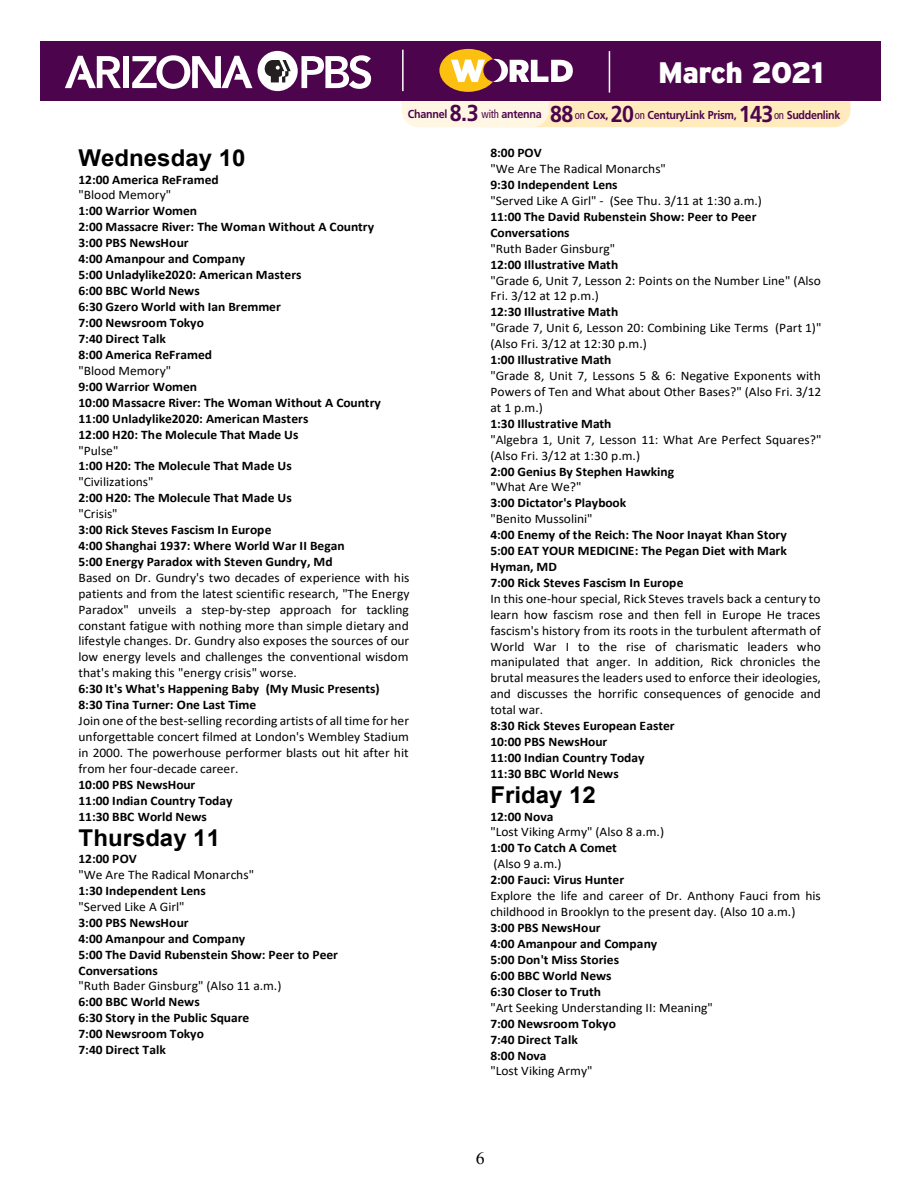
<style>
.page{position:relative;width:918px;height:1188px;background:#fff}
.page>*{position:absolute;margin:0;border:0;box-sizing:border-box;transform-origin:0 0}
.t1{font:900 29.7px "PBS Explorer";letter-spacing:-.03em;color:#fff}
.t2{font:700 23.25px "Arial";color:#000;scale:1.04 1}
.t3{font:17.4px "Times New Roman";color:#000;scale:1.04 1}
.t4{font:13.05px/15.9px "Calibri";color:#000;scale:1.04 1}
.t5{font:700 13.05px/15.9px "Calibri";color:#000;scale:1.04 1}
.t6{font:700 11.55px "Frutiger LT Std";letter-spacing:-.03em;color:#4c054c;scale:.93 1}
.s1{font-size:23.1px}
.s2{font-weight:400;font-stretch:condensed}
.s3{font-weight:400}
.s4{font-weight:700}
</style>
<div class="page">
<div style="left:41px;top:41px;width:840px;height:60px;background:#4c054c"></div>
<svg style="left:65px;top:56px;width:56px;height:32px"></svg>
<div style="left:123px;top:56px;width:6px;height:32px;background:#fff"></div>
<svg style="left:132px;top:55px;width:120px;height:34px"></svg>
<svg style="left:258px;top:51px;width:113px;height:40px"></svg>
<svg style="left:402px;top:49px;width:449px;height:78px"></svg>
<p class="t6" style="left:408px;top:108px;width:145px">Channel <span class="s1">8.3</span> <span class="s2">with</span> antenna</p>
<h1 class="t1" style="left:658px;top:55px;width:167px">March 2021</h1>
<p class="t6" style="left:550px;top:108px;width:314px"><span class="s1">88</span> <span class="s2">on</span> Cox, <span class="s1">20</span><span class="s2">on</span> CenturyLink Prism, <span class="s1">143</span><span class="s2">on</span> Suddenlink</p>
<p class="t2" style="left:79px;top:143px;width:162px">Wednesday 10</p>
<p class="t5" style="left:79px;top:171px;width:320px">12:00 America ReFramed<br><span class="s3">"Blood Memory"<br></span>1:00 Warrior Women<br>2:00 Massacre River: The Woman Without A Country<br>3:00 PBS NewsHour<br>4:00 Amanpour and Company<br>5:00 Unladylike2020: American Masters<br>6:00 BBC World News<br>6:30 Gzero World with Ian Bremmer<br>7:00 Newsroom Tokyo<br>7:40 Direct Talk<br>8:00 America ReFramed<br><span class="s3">"Blood Memory"<br></span>9:00 Warrior Women<br>10:00 Massacre River: The Woman Without A Country 11:00 Unladylike2020: American Masters<br>12:00 H20: The Molecule That Made Us<br><span class="s3">"Pulse"<br></span>1:00 H20: The Molecule That Made Us<br><span class="s3">"Civilizations"<br></span>2:00 H20: The Molecule That Made Us<br><span class="s3">"Crisis"<br></span>3:00 Rick Steves Fascism In Europe<br>4:00 Shanghai 1937: Where World War II Began<br>5:00 Energy Paradox with Steven Gundry, Md<br><span class="s3">Based on Dr. Gundry's two decades of experience with his patients and from the latest scientific research, "The Energy Paradox" unveils a step-by-step approach for tackling constant fatigue with nothing more than simple dietary and lifestyle changes. Dr. Gundry also exposes the sources of our low energy levels and challenges the conventional wisdom that's making this "energy crisis" worse.<br></span>6:30 It's What's Happening Baby (My Music Presents)<br>8:30 Tina Turner: One Last Time<br><span class="s3">Join one of the best-selling recording artists of all time for her unforgettable concert filmed at London's Wembley Stadium in 2000. The powerhouse performer blasts out hit after hit from her four-decade career.<br></span>10:00 PBS NewsHour<br>11:00 Indian Country Today<br>11:30 BBC World News</p>
<p class="t2" style="left:79px;top:822px;width:138px">Thursday 11</p>
<p class="t5" style="left:79px;top:851px;width:251px">12:00 POV<br><span class="s3">"We Are The Radical Monarchs"<br></span>1:30 Independent Lens<br><span class="s3">"Served Like A Girl"<br></span>3:00 PBS NewsHour<br>4:00 Amanpour and Company<br>5:00 The David Rubenstein Show: Peer to Peer<br>Conversations<br><span class="s3">"Ruth Bader Ginsburg" (Also 11 a.m.)<br></span>6:00 BBC World News<br>6:30 Story in the Public Square<br>7:00 Newsroom Tokyo<br>7:40 Direct Talk</p>
<p class="t4" style="left:490px;top:144px;width:320px"><span class="s4">8:00 POV<br></span>"We Are The Radical Monarchs"<br><span class="s4">9:30 Independent Lens<br></span>"Served Like A Girl" - (See Thu. 3/11 at 1:30 a.m.)<br><span class="s4">11:00 The David Rubenstein Show: Peer to Peer Conversations<br></span>"Ruth Bader Ginsburg"<br><span class="s4">12:00 Illustrative Math<br></span>"Grade 6, Unit 7, Lesson 2: Points on the Number Line" (Also Fri. 3/12 at 12 p.m.)<br><span class="s4">12:30 Illustrative Math<br></span>"Grade 7, Unit 6, Lesson 20: Combining Like Terms (Part 1)" (Also Fri. 3/12 at 12:30 p.m.)<br><span class="s4">1:00 Illustrative Math<br></span>"Grade 8, Unit 7, Lessons 5 &amp; 6: Negative Exponents with Powers of Ten and What about Other Bases?" (Also Fri. 3/12 at 1 p.m.)<br><span class="s4">1:30 Illustrative Math<br></span>"Algebra 1, Unit 7, Lesson 11: What Are Perfect Squares?" (Also Fri. 3/12 at 1:30 p.m.)<br><span class="s4">2:00 Genius By Stephen Hawking<br></span>"What Are We?"<br><span class="s4">3:00 Dictator's Playbook<br></span>"Benito Mussolini"<br><span class="s4">4:00 Enemy of the Reich: The Noor Inayat Khan Story<br>5:00 EAT YOUR MEDICINE: The Pegan Diet with Mark Hyman, MD<br>7:00 Rick Steves Fascism In Europe<br></span>In this one-hour special, Rick Steves travels back a century to learn how fascism rose and then fell in Europe He traces fascism's history from its roots in the turbulent aftermath of World War I to the rise of charismatic leaders who manipulated that anger. In addition, Rick chronicles the brutal measures the leaders used to enforce their ideologies, and discusses the horrific consequences of genocide and total war.<br><span class="s4">8:30 Rick Steves European Easter<br>10:00 PBS NewsHour<br>11:00 Indian Country Today<br>11:30 BBC World News</span></p>
<p class="t2" style="left:490px;top:780px;width:103px">Friday 12</p>
<p class="t4" style="left:490px;top:808px;width:319px"><span class="s4">12:00 Nova<br></span>"Lost Viking Army" (Also 8 a.m.)<br><span class="s4">1:00 To Catch A Comet<br></span>(Also 9 a.m.)<br><span class="s4">2:00 Fauci: Virus Hunter<br></span>Explore the life and career of Dr. Anthony Fauci from his childhood in Brooklyn to the present day. (Also 10 a.m.)<br><span class="s4">3:00 PBS NewsHour<br>4:00 Amanpour and Company<br>5:00 Don't Miss Stories<br>6:00 BBC World News<br>6:30 Closer to Truth<br></span>"Art Seeking Understanding II: Meaning"<br><span class="s4">7:00 Newsroom Tokyo<br>7:40 Direct Talk<br>8:00 Nova<br></span>"Lost Viking Army"</p>
<p class="t3" style="left:476px;top:1147px;width:10px">6</p>
</div>
